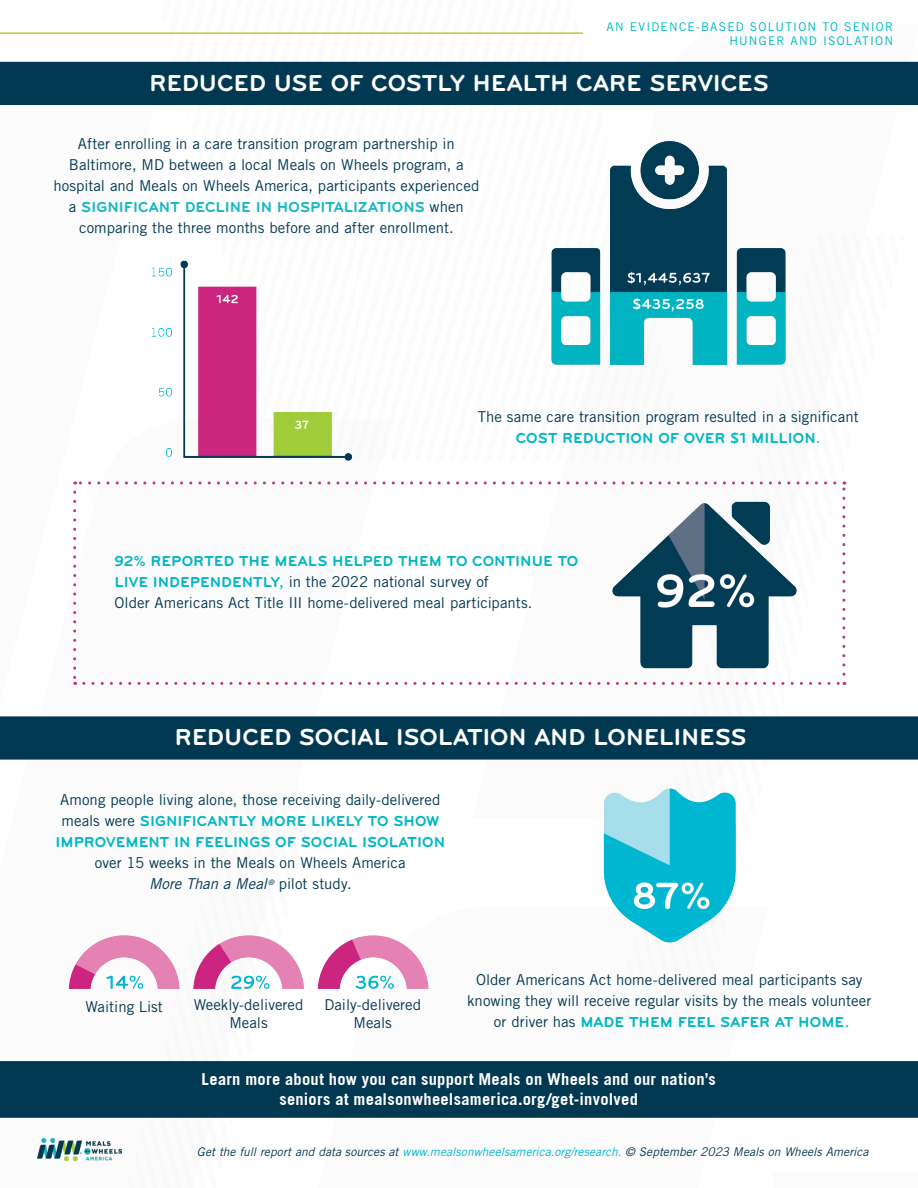
<style>
.page{position:relative;width:918px;height:1188px;background:#fff}
.page>*{position:absolute;margin:0;border:0;box-sizing:border-box;transform-origin:0 0}
.Body_Copy{font:700 24px "Bryant";letter-spacing:-.01em;color:#fff}
.Body_Copy-2{font:700 16.5px/19.5px "Trade Gothic";letter-spacing:.015em;color:#fff;text-align:center}
.Body_Copy-3{font:15px/21px "Trade Gothic LT Std";color:#023952;text-align:center}
.t1{font:15px "Trade Gothic LT Std";color:#053850}
.Body_Copy-4{font:italic 12px "Trade Gothic LT Std";letter-spacing:.005em;color:#023952}
.t2{font:12px "Trade Gothic LT Std";letter-spacing:.1em;color:#00b7c4}
.s1{font-family:"Bryant";font-weight:700;color:#16b7c3}
.s2{font-family:"Bryant";font-weight:700;color:#00b7c4}
.s3{font-style:italic}
.s4{color:#00b6d1}
</style>
<div class="page">
<img style="left:38px;top:1139px;width:84px;height:21px">
<hr style="left:0;top:32px;width:583px;height:2px;background:#abd037">
<div style="left:0;top:716px;width:918px;height:44px;background:#023952"></div>
<img style="left:68px;top:935px;width:361px;height:55px">
<img style="left:603px;top:788px;width:133px;height:155px">
<div style="left:0;top:1061px;width:918px;height:57px;background:#023952"></div>
<div style="left:0;top:62px;width:918px;height:43px;background:#023952"></div>
<img style="left:612px;top:501px;width:185px;height:168px">
<img style="left:152px;top:260px;width:200px;height:201px">
<img style="left:551px;top:140px;width:235px;height:226px">
<svg style="left:73px;top:492px;width:3px;height:193px"></svg>
<svg style="left:84px;top:682px;width:761px;height:3px"></svg>
<svg style="left:842px;top:482px;width:3px;height:192px"></svg>
<svg style="left:75px;top:482px;width:760px;height:2px"></svg>
<p class="t2" style="left:606px;top:20px;width:288px">AN EVIDENCE-BASED SOLUTION TO SENIOR</p>
<p class="t2" style="left:729px;top:34px;width:165px">HUNGER AND ISOLATION</p>
<p class="Body_Copy" style="left:149px;top:69px;width:621px">REDUCED USE OF COSTLY HEALTH CARE SERVICES</p>
<p class="Body_Copy-3" style="left:53px;top:133px;width:428px">After enrolling in a care transition program partnership in Baltimore, MD between a local Meals on Wheels program, a hospital and Meals on Wheels America, participants experienced a <span class="s1">SIGNIFICANT DECLINE IN HOSPITALIZATIONS</span> when comparing the three months before and after enrollment.</p>
<p class="Body_Copy-3" style="left:478px;top:406px;width:382px">The same care transition program resulted in a significant<br><span class="s2">COST REDUCTION OF OVER $1 MILLION.</span></p>
<p class="Body_Copy-3" style="left:115px;top:550px;width:465px;text-align:left"><span class="s2">92% REPORTED THE MEALS HELPED THEM TO CONTINUE TO<br>LIVE INDEPENDENTLY,</span> in the 2022 national survey of<br>Older Americans Act Title III home-delivered meal participants.</p>
<p class="Body_Copy" style="left:174px;top:724px;width:574px">REDUCED SOCIAL ISOLATION AND LONELINESS</p>
<p class="Body_Copy-3" style="left:56px;top:789px;width:391px">Among people living alone, those receiving daily-delivered meals were <span class="s2">SIGNIFICANTLY MORE LIKELY TO SHOW IMPROVEMENT IN FEELINGS OF SOCIAL ISOLATION </span>over 15 weeks in the Meals on Wheels America<br><span class="s3">More Than a Meal</span> <sup>®</sup> pilot study.</p>
<p class="t1" style="left:86px;top:997px;width:79px">Waiting List</p>
<p class="t1" style="left:194px;top:996px;width:111px">Weekly-delivered</p>
<p class="t1" style="left:229px;top:1014px;width:40px">Meals</p>
<p class="t1" style="left:324px;top:996px;width:98px">Daily-delivered</p>
<p class="t1" style="left:354px;top:1014px;width:40px">Meals</p>
<p class="Body_Copy-3" style="left:467px;top:969px;width:406px">Older Americans Act home-delivered meal participants say knowing they will receive regular visits by the meals volunteer or driver has <span class="s2">MADE THEM FEEL SAFER AT HOME.</span></p>
<p class="Body_Copy-2" style="left:202px;top:1069px;width:516px">Learn more about how you can support Meals on Wheels and our nation’s seniors at mealsonwheelsamerica.org/get-involved</p>
<p class="Body_Copy-4" style="left:197px;top:1145px;width:673px">Get the full report and data sources at <span class="s4">www.mealsonwheelsamerica.org/research.</span> © September 2023 Meals on Wheels America</p>
</div>
